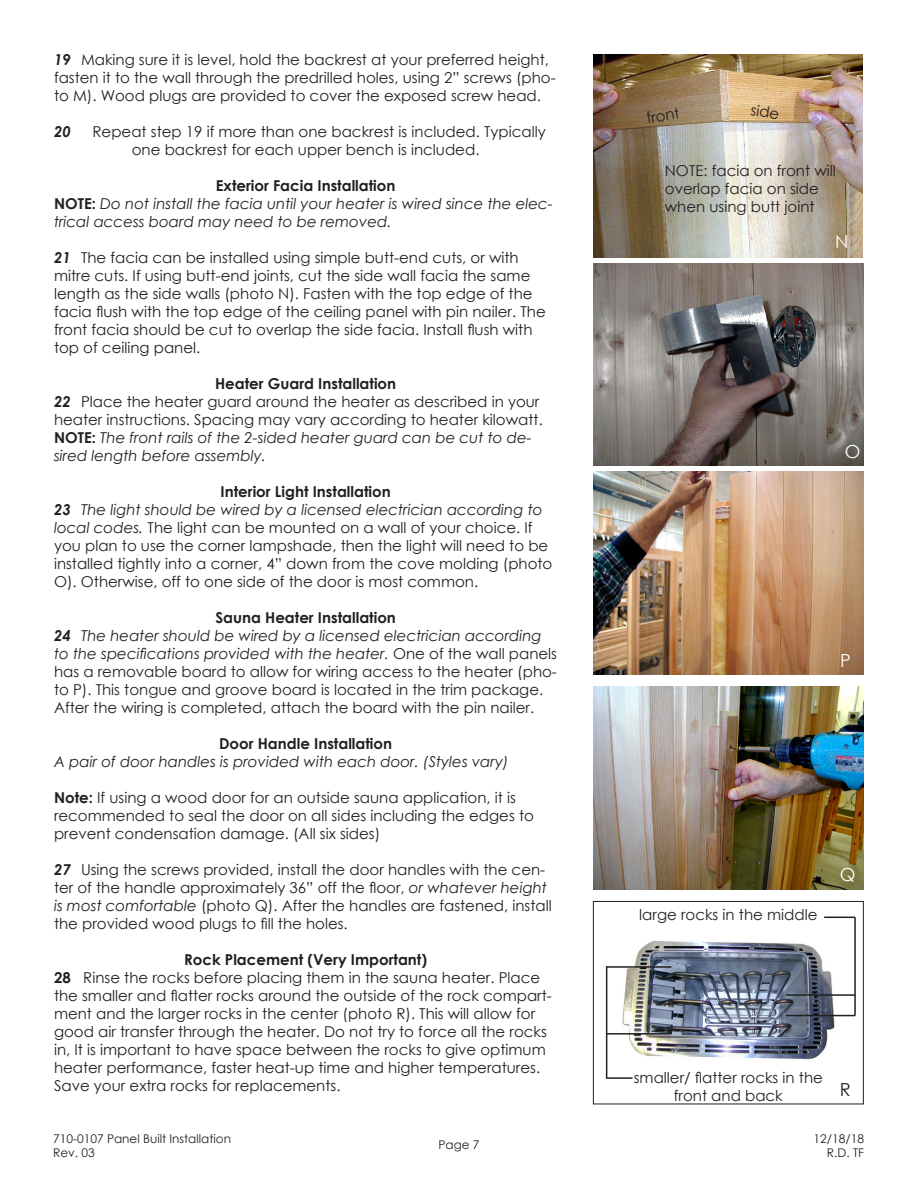
<style>
.page{position:relative;width:918px;height:1188px;background:#fff}
.page>*{position:absolute;margin:0;border:0;box-sizing:border-box;transform-origin:0 0}
.t1{font:18px "Century Gothic";color:#fff}
.t2{font:18px "Century Gothic";color:#231f20}
.t3{font:15px/18px "Century Gothic";color:#231f20}
.t4{font:italic 15px/18px "Century Gothic";color:#231f20}
.t5{font:700 15px "Century Gothic";color:#231f20}
.t6{font:italic 700 15px "Century Gothic";color:#231f20}
.t7{font:12px/14.4px "Century Gothic";color:#231f20;text-align:right}
.s1{font-weight:700;font-style:italic}
.s2{font-weight:700;font-style:normal}
.s3{font-style:italic}
.s4{font-weight:700}
</style>
<div class="page">
<img style="left:594px;top:54px;width:269px;height:203px">
<img style="left:594px;top:263px;width:270px;height:203px">
<img style="left:594px;top:472px;width:270px;height:202px">
<img style="left:593px;top:687px;width:270px;height:202px">
<img style="left:605px;top:916px;width:250px;height:163px">
<div style="left:593px;top:901px;width:271px;height:203px;border:1px solid #231f20"></div>
<hr style="left:607px;top:966px;width:64px;height:2px;background:#231f20">
<hr style="left:607px;top:1033px;width:64px;height:2px;background:#231f20">
<hr style="left:606px;top:966px;width:1px;height:112px;background:#231f20">
<hr style="left:606px;top:1077px;width:27px;height:2px;background:#231f20">
<hr style="left:824px;top:917px;width:31px;height:1px;background:#231f20">
<hr style="left:854px;top:917px;width:2px;height:99px;background:#231f20">
<hr style="left:786px;top:994px;width:69px;height:2px;background:#231f20">
<hr style="left:786px;top:1015px;width:69px;height:1px;background:#231f20">
<p class="t3" style="left:54px;top:51px;width:503px"><span class="s1">19</span> Making sure it is level, hold the backrest at your preferred height, fasten it to the wall through the predrilled holes, using 2” screws (pho&shy;to M). Wood plugs are provided to cover the exposed screw head.</p>
<p class="t6" style="left:54px;top:120px;width:18px">20</p>
<p class="t3" style="left:132px;top:123px;width:415px;text-indent:-39px">Repeat step 19 if more than one backrest is included. Typically one backrest for each upper bench is included.</p>
<p class="t5" style="left:216px;top:174px;width:181px">Exterior Facia Installation</p>
<p class="t4" style="left:54px;top:195px;width:500px"><span class="s2">NOTE:</span> Do not install the facia until your heater is wired since the elec&shy;trical access board may need to be removed.</p>
<p class="t3" style="left:54px;top:249px;width:493px"><span class="s1">21</span> The facia can be installed using simple butt-end cuts, or with mitre cuts. If using butt-end joints, cut the side wall facia the same length as the side walls (photo N). Fasten with the top edge of the facia flush with the top edge of the ceiling panel with pin nailer. The front facia should be cut to overlap the side facia. Install flush with top of ceiling panel.</p>
<p class="t5" style="left:215px;top:372px;width:183px">Heater Guard Installation</p>
<p class="t3" style="left:54px;top:393px;width:490px"><span class="s1">22</span> Place the heater guard around the heater as described in your heater instructions. Spacing may vary according to heater kilowatt.</p>
<p class="t4" style="left:54px;top:429px;width:479px"><span class="s2">NOTE:</span> The front rails of the 2-sided heater guard can be cut to de&shy;sired length before assembly.</p>
<p class="t5" style="left:221px;top:480px;width:172px">Interior Light Installation</p>
<p class="t3" style="left:54px;top:501px;width:500px"><span class="s1">23</span> <span class="s3">The light should be wired by a licensed electrician according to local codes.</span> The light can be mounted on a wall of your choice. If you plan to use the corner lampshade, then the light will need to be installed tightly into a corner, 4” down from the cove molding (photo O). Otherwise, off to one side of the door is most common.</p>
<p class="t5" style="left:215px;top:606px;width:182px">Sauna Heater Installation</p>
<p class="t3" style="left:54px;top:627px;width:505px"><span class="s1">24</span> <span class="s3">The heater should be wired by a licensed electrician according to the specifications provided with the heater.</span> One of the wall panels has a removable board to allow for wiring access to the heater (pho&shy;to P). This tongue and groove board is located in the trim package.<br>After the wiring is completed, attach the board with the pin nailer.</p>
<p class="t5" style="left:219px;top:732px;width:175px">Door Handle Installation</p>
<p class="t4" style="left:54px;top:753px;width:456px">A pair of door handles is provided with each door. (Styles vary)</p>
<p class="t3" style="left:54px;top:789px;width:481px"><span class="s4">Note:</span> If using a wood door for an outside sauna application, it is recommended to seal the door on all sides including the edges to prevent condensation damage. (All six sides)</p>
<p class="t3" style="left:54px;top:861px;width:499px"><span class="s1">27</span> Using the screws provided, install the door handles with the cen&shy;ter of the handle approximately 36” off the floor, <span class="s3">or whatever height is most comfortable</span> (photo Q). After the handles are fastened, install the provided wood plugs to fill the holes.</p>
<p class="t5" style="left:184px;top:948px;width:244px">Rock Placement (Very Important)</p>
<p class="t3" style="left:54px;top:969px;width:499px"><span class="s4">28</span> Rinse the rocks before placing them in the sauna heater. Place the smaller and flatter rocks around the outside of the rock compart&shy;ment and the larger rocks in the center (photo R). This will allow for good air transfer through the heater. Do not try to force all the rocks in, It is important to have space between the rocks to give optimum heater performance, faster heat-up time and higher temperatures.<br>Save your extra rocks for replacements.</p>
<p class="t7" style="left:53px;top:1131px;width:179px;text-align:left">710-0107 Panel Built Installation<br>Rev. 03</p>
<p class="t7" style="left:438px;top:1138px;width:43px">Page 7</p>
<p class="t3" style="left:645px;top:109px;width:35px;rotate:-9deg">front</p>
<p class="t3" style="left:752px;top:100px;width:30px;rotate:8deg">side</p>
<p class="t3" style="left:665px;top:161px;width:172px">NOTE: facia on front will overlap facia on side when using butt joint</p>
<p class="t1" style="left:835px;top:228px;width:15px">N</p>
<p class="t1" style="left:845px;top:439px;width:17px">O</p>
<p class="t1" style="left:840px;top:648px;width:12px">P</p>
<p class="t3" style="left:639px;top:906px;width:180px">large rocks in the middle</p>
<p class="t1" style="left:840px;top:862px;width:17px">Q</p>
<p class="t3" style="left:634px;top:1068px;width:191px;text-align:center">smaller/ flatter rocks in the front and back</p>
<p class="t2" style="left:840px;top:1076px;width:12px">R</p>
<p class="t7" style="left:814px;top:1131px;width:52px">12/18/18<br>R.D. TF</p>
</div>
